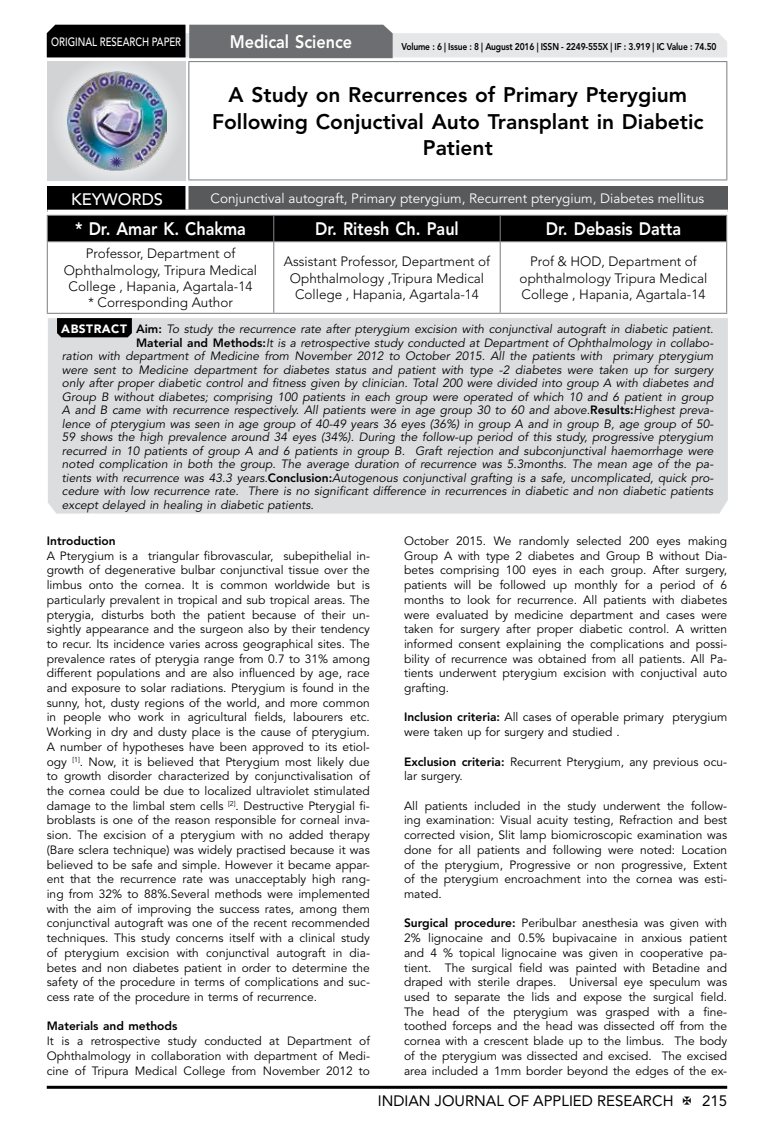
<style>
.page{position:relative;width:774px;height:1136px;background:#fff}
.page>*{position:absolute;margin:0;border:0;box-sizing:border-box;transform-origin:0 0}
.t1{font:800 21px/26.2px "Avenir LT Std";color:#000;text-align:center}
.t2{font:800 18px "Avenir LT Std";color:#fff;scale:.9 1}
.t3{font:500 16.5px "Avenir LT Std";color:#fff}
.t4{font:15px "Avenir LT Std";color:#000}
.t5{font:300 13.5px/16.2px "Avenir LT Std";color:#000;text-align:center}
.t6{font:13.5px "Avenir LT Std";color:#fff}
.t7{font:12px/14.7px "Avenir LT Std";color:#000;text-align:justify}
.t8{font:italic 12px "Avenir LT Std";color:#000}
.t9{font:800 12px "Avenir LT Std";color:#000}
.t10{font:500 12px "Avenir LT Std";color:#fff;scale:.8 1}
.t11{font:800 9.75px "Avenir LT Std";letter-spacing:-.02em;color:#000;scale:.87 1}
.s1{font-weight:900;font-style:normal;color:#fff}
.s2{font-weight:800;font-style:normal}
.s3{font-weight:800}
</style>
<div class="page">
<hr style="left:47px;top:1085px;width:680px;height:3px;background:#000">
<div style="left:48px;top:62px;width:137px;height:118px;background:linear-gradient(to right,#d9dadb,#d9dadb)"></div>
<img style="left:68px;top:71px;width:99px;height:100px">
<svg style="left:47px;top:25px;width:680px;height:33px;background:#979899"></svg>
<hr style="left:188px;top:61px;width:539px;height:1px;background:#808285">
<hr style="left:188px;top:62px;width:1px;height:117px;background:#808285">
<hr style="left:726px;top:62px;width:1px;height:117px;background:#808285">
<hr style="left:188px;top:179px;width:539px;height:1px;background:#808285">
<div style="left:47px;top:215px;width:680px;height:26px;background:#000"></div>
<hr style="left:47px;top:241px;width:227px;height:1px;background:#808285">
<hr style="left:47px;top:242px;width:1px;height:71px;background:#808285">
<hr style="left:274px;top:241px;width:226px;height:1px;background:#808285">
<hr style="left:273px;top:242px;width:1px;height:71px;background:#808285">
<hr style="left:500px;top:241px;width:227px;height:1px;background:#808285">
<hr style="left:500px;top:242px;width:1px;height:71px;background:#808285">
<hr style="left:726px;top:242px;width:1px;height:71px;background:#808285">
<hr style="left:47px;top:313px;width:227px;height:1px;background:#808285">
<hr style="left:274px;top:313px;width:226px;height:1px;background:#808285">
<hr style="left:500px;top:313px;width:227px;height:1px;background:#808285">
<div style="left:47px;top:186px;width:140px;height:25px;background:#000"></div>
<div style="left:187px;top:186px;width:541px;height:25px;background:#58595b"></div>
<hr style="left:185px;top:186px;width:3px;height:24px;background:#fff">
<hr style="left:47px;top:210px;width:140px;height:3px;background:#fff">
<hr style="left:187px;top:210px;width:541px;height:3px;background:#fff">
<div style="left:48px;top:318px;width:680px;height:195px;background:#dcddde"></div>
<svg style="left:57px;top:318px;width:75px;height:19px"></svg>
<p class="t10" style="left:51px;top:34px;width:163px">ORIGINAL RESEARCH PAPER</p>
<h2 class="t2" style="left:230px;top:31px;width:138px">Medical Science</h2>
<p class="t11" style="left:401px;top:41px;width:364px">Volume : 6 | Issue : 8 | August 2016 | ISSN - 2249-555X | IF : 3.919 | IC Value : 74.50</p>
<h1 class="t1" style="left:212px;top:82px;width:493px">A Study on Recurrences of Primary Pterygium<br>Following Conjuctival Auto Transplant in Diabetic<br>Patient</h1>
<h3 class="t3" style="left:71px;top:189px;width:94px">KEYWOR DS</h3>
<p class="t6" style="left:211px;top:190px;width:495px">Conjunctival autograft, Primary pterygium, Recurrent pterygium, Diabetes mellitus</p>
<h2 class="t2" style="left:75px;top:218px;width:191px">* Dr. Amar K. Chakma</h2>
<h2 class="t2" style="left:315px;top:218px;width:161px">Dr. Ritesh Ch. Paul</h2>
<h2 class="t2" style="left:546px;top:218px;width:152px">Dr. Debasis Datta</h2>
<p class="t5" style="left:64px;top:245px;width:195px">Professor, Department of<br>Ophthalmology, Tripura Medical<br>College , Hapania, Agartala-14 * Corresponding Author</p>
<p class="t5" style="left:284px;top:254px;width:208px">Assistant Professor, Department of<br>Ophthalmology ,Tripura Medical<br>College , Hapania, Agartala-14</p>
<p class="t5" style="left:520px;top:254px;width:189px">Prof &amp; HOD, Department of ophthalmology Tripura Medical<br>College , Hapania, Agartala-14</p>
<p class="t8" style="left:61px;top:322px;width:654px"><span class="s1">ABSTRACT</span> <span class="s2">Aim:</span> To study the recurrence rate after pterygium excision with conjunctival autograft in diabetic patient.</p>
<p class="t8" style="left:136px;top:335px;width:579px"><span class="s2">Material and Methods:</span>It is a retrospective study conducted at Department of Ophthalmology in collabo-</p>
<p class="t8" style="left:62px;top:349px;width:653px">ration with department of Medicine from November 2012 to October 2015. All the patients with primary pterygium</p>
<p class="t8" style="left:62px;top:362px;width:653px">were sent to Medicine department for diabetes status and patient with type -2 diabetes were taken up for surgery</p>
<p class="t8" style="left:62px;top:376px;width:653px">only after proper diabetic control and fitness given by clinician. Total 200 were divided into group A with diabetes and</p>
<p class="t8" style="left:62px;top:389px;width:653px">Group B without diabetes; comprising 100 patients in each group were operated of which 10 and 6 patient in group</p>
<p class="t8" style="left:62px;top:403px;width:653px">A and B came with recurrence respectively. All patients were in age group 30 to 60 and above.<span class="s2">Results:</span>Highest preva-</p>
<p class="t8" style="left:62px;top:416px;width:653px">lence of pterygium was seen in age group of 40-49 years 36 eyes (36%) in group A and in group B, age group of 50-</p>
<p class="t8" style="left:62px;top:430px;width:653px">59 shows the high prevalence around 34 eyes (34%). During the follow-up period of this study, progressive pterygium</p>
<p class="t8" style="left:62px;top:443px;width:653px">recurred in 10 patients of group A and 6 patients in group B. Graft rejection and subconjunctival haemorrhage were</p>
<p class="t8" style="left:62px;top:457px;width:653px">noted complication in both the group. The average duration of recurrence was 5.3months. The mean age of the pa-</p>
<p class="t8" style="left:62px;top:470px;width:653px">tients with recurrence was 43.3 years.<span class="s2">Conclusion:</span>Autogenous conjunctival grafting is a safe, uncomplicated, quick pro-</p>
<p class="t8" style="left:62px;top:484px;width:653px">cedure with low recurrence rate. There is no significant difference in recurrences in diabetic and non diabetic patients</p>
<p class="t8" style="left:62px;top:497px;width:253px">except delayed in healing in diabetic patients.</p>
<p class="t9" style="left:47px;top:533px;width:70px">Introduction</p>
<p class="t7" style="left:47px;top:548px;width:325px">A Pterygium is a triangular fibrovascular, subepithelial in&shy;growth of degenerative bulbar conjunctival tissue over the limbus onto the cornea. It is common worldwide but is particularly prevalent in tropical and sub tropical areas. The pterygia, disturbs both the patient because of their un&shy;sightly appearance and the surgeon also by their tendency to recur. Its incidence varies across geographical sites. The prevalence rates of pterygia range from 0.7 to 31% among different populations and are also influenced by age, race and exposure to solar radiations. Pterygium is found in the sunny, hot, dusty regions of the world, and more common in people who work in agricultural fields, labourers etc.<br>Working in dry and dusty place is the cause of pterygium.<br>A number of hypotheses have been approved to its etiol&shy;ogy <sup>[1]</sup>. Now, it is believed that Pterygium most likely due to growth disorder characterized by conjunctivalisation of the cornea could be due to localized ultraviolet stimulated damage to the limbal stem cells <sup>[2]</sup>. Destructive Pterygial fi&shy;broblasts is one of the reason responsible for corneal inva&shy;sion. The excision of a pterygium with no added therapy (Bare sclera technique) was widely practised because it was believed to be safe and simple. However it became appar&shy;ent that the recurrence rate was unacceptably high rang&shy;ing from 32% to 88%.Several methods were implemented with the aim of improving the success rates, among them conjunctival autograft was one of the recent recommended techniques. This study concerns itself with a clinical study of pterygium excision with conjunctival autograft in dia&shy;betes and non diabetes patient in order to determine the safety of the procedure in terms of complications and suc&shy;cess rate of the procedure in terms of recurrence.</p>
<p class="t9" style="left:47px;top:1018px;width:132px">Materials and methods</p>
<p class="t7" style="left:47px;top:1033px;width:325px">It is a retrospective study conducted at Department of Ophthalmology in collaboration with department of Medi&shy;cine of Tripura Medical College from November 2012 to</p>
<p class="t7" style="left:404px;top:533px;width:325px">October 2015. We randomly selected 200 eyes making Group A with type 2 diabetes and Group B without Dia&shy;betes comprising 100 eyes in each group. After surgery, patients will be followed up monthly for a period of 6 months to look for recurrence. All patients with diabetes were evaluated by medicine department and cases were taken for surgery after proper diabetic control. A written informed consent explaining the complications and possi&shy;bility of recurrence was obtained from all patients. All Pa&shy;tients underwent pterygium excision with conjuctival auto grafting.</p>
<p class="t7" style="left:404px;top:710px;width:325px"><span class="s3">Inclusion criteria:</span> All cases of operable primary pterygium were taken up for surgery and studied .</p>
<p class="t7" style="left:404px;top:754px;width:325px"><span class="s3">Exclusion criteria:</span> Recurrent Pterygium, any previous ocu&shy;lar surgery.</p>
<p class="t7" style="left:404px;top:798px;width:325px">All patients included in the study underwent the follow&shy;ing examination: Visual acuity testing, Refraction and best corrected vision, Slit lamp biomicroscopic examination was done for all patients and following were noted: Location of the pterygium, Progressive or non progressive, Extent of the pterygium encroachment into the cornea was esti&shy;mated.</p>
<p class="t7" style="left:404px;top:916px;width:325px"><span class="s3">Surgical procedure:</span> Peribulbar anesthesia was given with 2% lignocaine and 0.5% bupivacaine in anxious patient and 4 % topical lignocaine was given in cooperative pa&shy;tient. The surgical field was painted with Betadine and draped with sterile drapes. Universal eye speculum was used to separate the lids and expose the surgical field.<br>The head of the pterygium was grasped with a fine&shy;toothed forceps and the head was dissected off from the cornea with a crescent blade up to the limbus. The body of the pterygium was dissected and excised. The excised area included a 1mm border beyond the edges of the ex-</p>
<p class="t4" style="left:378px;top:1091px;width:297px">INDIAN JOURNAL OF APPLIED RESEARCH</p>
<p class="t4" style="left:702px;top:1091px;width:27px">215</p>
</div>
